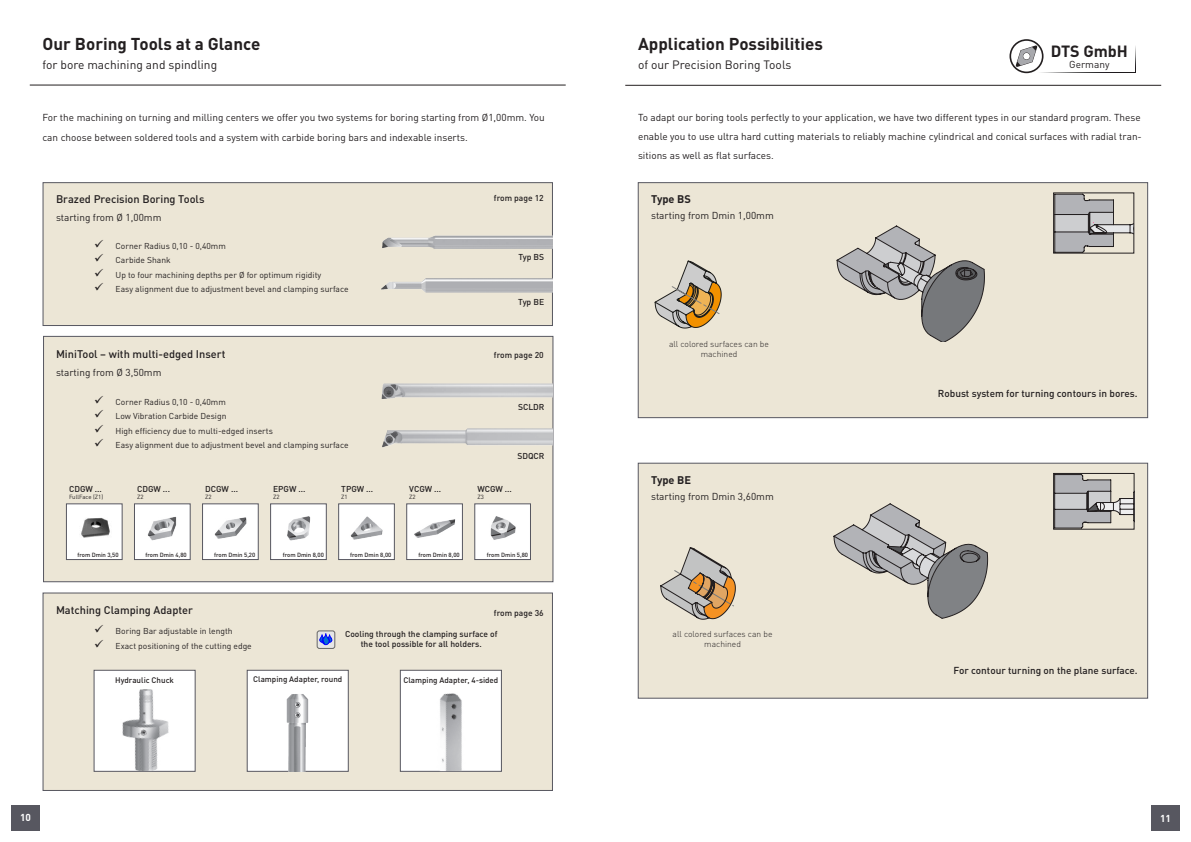
<style>
.page{position:relative;width:1191px;height:842px;background:#fff}
.page>*{position:absolute;margin:0;border:0;box-sizing:border-box;transform-origin:0 0}
.t1{font:700 17px "DIN Pro";color:#231f20}
.t2{font:700 16.1px "DIN Pro";color:#231f20}
.t3{font:12px "DIN Pro";color:#231f20}
.t4{font:500 11px "DIN Pro";color:#231f20}
.t5{font:700 11px "DIN Pro";color:#231f20}
.t6{font:10px/19px "DIN Pro";color:#231f20}
.t7{font:500 10px "DIN Pro";color:#231f20}
.t8{font:700 10px "DIN Pro";color:#fff}
.t9{font:8.5px "DIN Pro";color:#231f20}
.t10{font:500 8.5px/10.2px "DIN Pro";color:#231f20;text-align:center}
.t11{font:300 8.5px/10.2px "DIN Pro";color:#231f20;text-align:center}
.t12{font:500 8px "DIN Pro";color:#231f20}
.t13{font:500 6px "DIN Pro";color:#231f20}
.t14{font:6px "DIN Pro";color:#231f20}
</style>
<div class="page">
<hr style="left:625px;top:85px;width:536px;height:1px;background:#231f20">
<div style="left:1151px;top:805px;width:28px;height:26px;background:#575760"></div>
<div style="left:11px;top:805px;width:29px;height:26px;background:#575760"></div>
<svg style="left:1043px;top:72px;width:92px;height:1px"></svg>
<svg style="left:1135px;top:46px;width:1px;height:27px"></svg>
<svg style="left:1009px;top:39px;width:34px;height:34px"></svg>
<hr style="left:30px;top:85px;width:536px;height:1px;background:#231f20">
<div style="left:43px;top:182px;width:509px;height:144px;background:#ece6d6;border:1px solid #575760"></div>
<div style="left:43px;top:336px;width:510px;height:246px;background:#ece6d6;border:1px solid #575760"></div>
<div style="left:43px;top:593px;width:509px;height:198px;background:#ece6d6;border:1px solid #575760"></div>
<div style="left:638px;top:182px;width:509px;height:236px;background:#ece6d6;border:1px solid #575760"></div>
<div style="left:638px;top:463px;width:509px;height:235px;background:#ece6d6;border:1px solid #575760"></div>
<svg style="left:1055px;top:195px;width:77px;height:56px"></svg>
<div style="left:1053px;top:193px;width:81px;height:60px;border:1px solid #231f20"></div>
<svg style="left:660px;top:547px;width:76px;height:73px"></svg>
<svg style="left:1055px;top:475px;width:77px;height:52px"></svg>
<div style="left:1053px;top:473px;width:81px;height:56px;border:1px solid #231f20"></div>
<svg style="left:654px;top:260px;width:68px;height:69px"></svg>
<svg style="left:836px;top:225px;width:149px;height:116px"></svg>
<div style="left:317px;top:631px;width:18px;height:17px;background:#e6e6e6;border-radius:2px"></div>
<div style="left:317px;top:631px;width:18px;height:18px;border:1px solid #666;border-radius:2px"></div>
<svg style="left:319px;top:633px;width:13px;height:12px"></svg>
<img style="left:381px;top:273px;width:171px;height:25px">
<img style="left:382px;top:233px;width:170px;height:18px">
<img style="left:381px;top:370px;width:171px;height:39px">
<img style="left:382px;top:409px;width:170px;height:52px">
<div style="left:134px;top:504px;width:56px;height:56px;background:#fff;border:1px solid #575760"></div>
<div style="left:202px;top:504px;width:56px;height:56px;background:#fff;border:1px solid #575760"></div>
<div style="left:270px;top:504px;width:56px;height:56px;background:#fff;border:1px solid #575760"></div>
<div style="left:338px;top:504px;width:56px;height:56px;background:#fff;border:1px solid #575760"></div>
<div style="left:474px;top:504px;width:57px;height:56px;background:#fff;border:1px solid #575760"></div>
<div style="left:406px;top:504px;width:57px;height:56px;background:#fff;border:1px solid #575760"></div>
<img style="left:147px;top:516px;width:30px;height:24px">
<img style="left:214px;top:517px;width:32px;height:22px">
<img style="left:287px;top:516px;width:23px;height:24px">
<img style="left:350px;top:517px;width:33px;height:23px">
<img style="left:414px;top:519px;width:41px;height:19px">
<img style="left:490px;top:516px;width:26px;height:24px">
<div style="left:66px;top:504px;width:56px;height:56px;background:#fff;border:1px solid #575760"></div>
<img style="left:81px;top:518px;width:29px;height:20px">
<div style="left:94px;top:670px;width:101px;height:101px;background:#fff"></div>
<div style="left:247px;top:670px;width:101px;height:101px;background:#fff;border:1px solid #575760"></div>
<div style="left:400px;top:670px;width:101px;height:101px;background:#fff;border:1px solid #575760"></div>
<img style="left:285px;top:694px;width:26px;height:77px">
<img style="left:423px;top:693px;width:55px;height:78px">
<img style="left:118px;top:689px;width:53px;height:82px">
<svg style="left:833px;top:503px;width:155px;height:116px"></svg>
<h1 class="t1" style="left:43px;top:32px;width:219px">Our Boring Tools at a Glance</h1>
<p class="t3" style="left:43px;top:56px;width:176px">for bore machining and spindling</p>
<p class="t6" style="left:43px;top:107px;width:504px;line-height:20px">For the machining on turning and milling centers we offer you two systems for boring starting from Ø1,00mm. You can choose between soldered tools and a system with carbide boring bars and indexable inserts.</p>
<p class="t4" style="left:56px;top:192px;width:150px">Brazed Precision Boring Tools</p>
<p class="t6" style="left:56px;top:208px;width:107px">starting from Ø 1,00mm</p>
<p class="t10" style="left:494px;top:193px;width:51px">from page 12</p>
<p class="t9" style="left:94px;top:240px;width:133px">✓ Corner Radius 0,10 - 0,40mm</p>
<p class="t9" style="left:94px;top:254px;width:78px">✓ Carbide Shank</p>
<p class="t9" style="left:94px;top:269px;width:229px">✓ Up to four machining depths per Ø for optimum rigidity</p>
<p class="t9" style="left:94px;top:283px;width:256px">✓ Easy alignment due to adjustment bevel and clamping surface</p>
<p class="t10" style="left:518px;top:252px;width:27px">Typ BS</p>
<p class="t10" style="left:518px;top:296px;width:27px">Typ BE</p>
<p class="t4" style="left:56px;top:346px;width:171px">MiniTool – with multi-edged Insert</p>
<p class="t6" style="left:56px;top:362px;width:107px">starting from Ø 3,50mm</p>
<p class="t10" style="left:494px;top:350px;width:51px">from page 20</p>
<p class="t9" style="left:94px;top:396px;width:133px">✓ Corner Radius 0,10 - 0,40mm</p>
<p class="t9" style="left:94px;top:410px;width:134px">✓ Low Vibration Carbide Design</p>
<p class="t9" style="left:94px;top:425px;width:180px">✓ High efficiency due to multi-edged inserts</p>
<p class="t9" style="left:94px;top:439px;width:256px">✓ Easy alignment due to adjustment bevel and clamping surface</p>
<p class="t10" style="left:518px;top:401px;width:28px">SCLDR</p>
<p class="t10" style="left:517px;top:451px;width:29px">SDQCR</p>
<p class="t10" style="left:69px;top:483px;width:34px">CDGW ...</p>
<p class="t14" style="left:69px;top:493px;width:36px">FullFace (Z1)</p>
<p class="t10" style="left:137px;top:483px;width:34px">CDGW ...</p>
<p class="t14" style="left:137px;top:493px;width:8px">Z2</p>
<p class="t10" style="left:205px;top:483px;width:34px">DCGW ...</p>
<p class="t14" style="left:205px;top:493px;width:8px">Z2</p>
<p class="t10" style="left:273px;top:483px;width:34px">EPGW ...</p>
<p class="t14" style="left:273px;top:493px;width:8px">Z2</p>
<p class="t10" style="left:341px;top:483px;width:34px">TPGW ...</p>
<p class="t14" style="left:341px;top:493px;width:8px">Z1</p>
<p class="t10" style="left:409px;top:483px;width:34px">VCGW ...</p>
<p class="t14" style="left:409px;top:493px;width:8px">Z2</p>
<p class="t10" style="left:477px;top:483px;width:36px">WCGW ...</p>
<p class="t14" style="left:477px;top:493px;width:8px">Z3</p>
<p class="t13" style="left:77px;top:551px;width:43px">from Dmin 3,50</p>
<p class="t13" style="left:145px;top:551px;width:43px">from Dmin 4,80</p>
<p class="t13" style="left:214px;top:551px;width:43px">from Dmin 5,20</p>
<p class="t13" style="left:283px;top:551px;width:43px">from Dmin 8,00</p>
<p class="t13" style="left:350px;top:551px;width:43px">from Dmin 8,00</p>
<p class="t13" style="left:418px;top:551px;width:43px">from Dmin 8,00</p>
<p class="t13" style="left:487px;top:551px;width:43px">from Dmin 5,80</p>
<p class="t4" style="left:56px;top:602px;width:138px">Matching Clamping Adapter</p>
<p class="t9" style="left:94px;top:625px;width:140px">✓ Boring Bar adjustable in length</p>
<p class="t9" style="left:94px;top:640px;width:159px">✓ Exact positioning of the cutting edge</p>
<p class="t10" style="left:345px;top:629px;width:154px">Cooling through the clamping surface of the tool possible for all holders.</p>
<p class="t10" style="left:494px;top:607px;width:51px">from page 36</p>
<p class="t12" style="left:115px;top:674px;width:60px">Hydraulic Chuck</p>
<p class="t12" style="left:253px;top:674px;width:91px">Clamping Adapter, round</p>
<p class="t12" style="left:403px;top:674px;width:97px">Clamping Adapter, 4-sided</p>
<h1 class="t1" style="left:638px;top:32px;width:187px">Application Possibilities</h1>
<p class="t3" style="left:638px;top:56px;width:155px">of our Precision Boring Tools</p>
<h2 class="t2" style="left:1050px;top:40px;width:79px">DTS GmbH</h2>
<p class="t6" style="left:1069px;top:54px;width:42px">Germany</p>
<p class="t6" style="left:638px;top:108px;width:505px;text-align:justify">To adapt our boring tools perfectly to your application, we have two different types in our standard program. These enable you to use ultra hard cutting materials to reliably machine cylindrical and conical surfaces with radial tran&shy;sitions as well as flat surfaces.</p>
<p class="t5" style="left:651px;top:192px;width:41px">Type BS</p>
<p class="t6" style="left:651px;top:206px;width:124px">starting from Dmin 1,00mm</p>
<p class="t11" style="left:669px;top:338px;width:101px">all colored surfaces can be machined</p>
<p class="t5" style="left:651px;top:472px;width:41px">Type BE</p>
<p class="t6" style="left:651px;top:486px;width:124px">starting from Dmin 3,60mm</p>
<p class="t11" style="left:672px;top:629px;width:101px">all colored surfaces can be machined</p>
<p class="t7" style="left:938px;top:386px;width:201px">Robust system for turning contours in bores.</p>
<p class="t7" style="left:953px;top:663px;width:186px">For contour turning on the plane surface.</p>
<p class="t8" style="left:20px;top:811px;width:12px">10</p>
<p class="t8" style="left:1160px;top:811px;width:12px">11</p>
</div>
